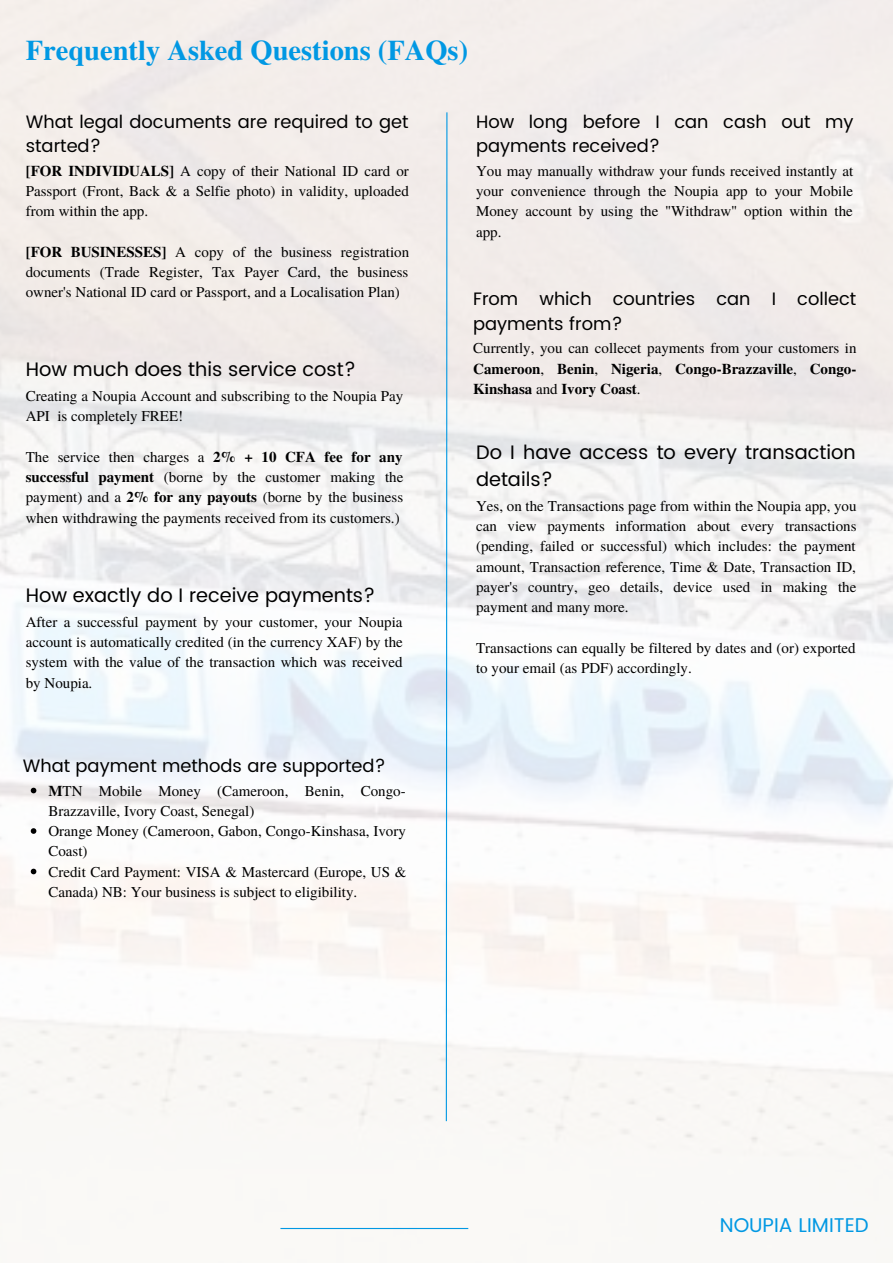
<style>
.page{position:relative;width:893px;height:1264px;background:#fff}
.page>*{position:absolute;margin:0;border:0;box-sizing:border-box;transform-origin:0 0}
.t1{font:700 28.5px "Te X Gyre Termes";color:#0198e3}
.t2{font:19.95px "Poppins";color:#0198e3}
.t3{font:19.5px/27px "Poppins";color:#000}
.t4{font:18px/24.8px "Poppins";color:#000}
.t5{font:15px/20.2px "Te X Gyre Termes";color:#000;text-align:justify}
.t6{font:700 15px/20.2px "Te X Gyre Termes";color:#000;text-align:justify}
.s1{font-weight:700}
.s2{font-weight:400}
</style>
<div class="page">
<img style="left:0;top:0;width:892px;height:1230px">
<hr style="left:280px;top:1227px;width:188px;height:1px;background:#0198e3">
<svg style="left:445px;top:111px;width:3px;height:1011px"></svg>
<svg style="left:31px;top:787px;width:5px;height:6px"></svg>
<svg style="left:31px;top:828px;width:5px;height:5px"></svg>
<svg style="left:31px;top:868px;width:5px;height:6px"></svg>
<h1 class="t1" style="left:26px;top:29px;width:444px">Frequently Asked Questions (FAQs)</h1>
<p class="t4" style="left:26px;top:109px;width:384px">What legal documents are required to get started?</p>
<p class="t5" style="left:26px;top:160px;width:384px"><span class="s1">[FOR INDIVIDUALS]</span> A copy of their National ID card or Passport (Front, Back &amp; a Selfie photo) in validity, uploaded from within the app.</p>
<p class="t5" style="left:26px;top:241px;width:385px"><span class="s1">[FOR BUSINESSES]</span> A copy of the business registration documents (Trade Register, Tax Payer Card, the business owner's National ID card or Passport, and a Localisation Plan)</p>
<h3 class="t3" style="left:26px;top:356px;width:331px">How much does this service cost?</h3>
<p class="t5" style="left:26px;top:385px;width:379px">Creating a Noupia Account and subscribing to the Noupia Pay<br>API is completely FREE!</p>
<p class="t5" style="left:26px;top:446px;width:379px">The service then charges a <span class="s1">2% + 10 CFA fee for any successful payment</span> (borne by the customer making the payment) and a <span class="s1">2% for any payouts</span> (borne by the business when withdrawing the payments received from its customers.)</p>
<h3 class="t3" style="left:26px;top:582px;width:351px">How exactly do I receive payments?</h3>
<p class="t5" style="left:26px;top:611px;width:378px">After a successful payment by your customer, your Noupia account is automatically credited (in the currency XAF) by the system with the value of the transaction which was received by Noupia.</p>
<p class="t4" style="left:23px;top:753px;width:364px">What payment methods are supported?</p>
<p class="t5" style="left:48px;top:779px;width:359px;text-align:left"><span class="s1">M</span>TN Mobile Money (Cameroon, Benin, Congo-Brazzaville, Ivory Coast, Senegal)<br>Orange Money (Cameroon, Gabon, Congo-Kinshasa, Ivory Coast)<br>Credit Card Payment: VISA &amp; Mastercard (Europe, US &amp; Canada) NB: Your business is subject to eligibility.</p>
<p class="t4" style="left:476px;top:109px;width:379px">How long before I can cash out my payments received?</p>
<p class="t5" style="left:476px;top:160px;width:378px">You may manually withdraw your funds received instantly at your convenience through the Noupia app to your Mobile Money account by using the "Withdraw" option within the app.</p>
<p class="t4" style="left:473px;top:286px;width:384px">From which countries can I collect payments from?</p>
<p class="t6" style="left:473px;top:337px;width:385px"><span class="s2">Currently, you can collecet payments from your customers in </span>Cameroon<span class="s2">,</span> Benin<span class="s2">,</span> Nigeria<span class="s2">,</span> Congo-Brazzaville<span class="s2">,</span> Congo-Kinshasa <span class="s2">and</span> Ivory Coast<span class="s2">.</span></p>
<h3 class="t3" style="left:476px;top:439px;width:381px">Do I have access to every transaction details?</h3>
<p class="t5" style="left:476px;top:495px;width:382px">Yes, on the Transactions page from within the Noupia app, you can view payments information about every transactions (pending, failed or successful) which includes: the payment amount, Transaction reference, Time &amp; Date, Transaction ID, payer's country, geo details, device used in making the payment and many more.</p>
<p class="t5" style="left:476px;top:636px;width:381px">Transactions can equally be filtered by dates and (or) exported to your email (as PDF) accordingly.</p>
<h2 class="t2" style="left:719px;top:1213px;width:150px">NOUPIA LIMITED</h2>
</div>
